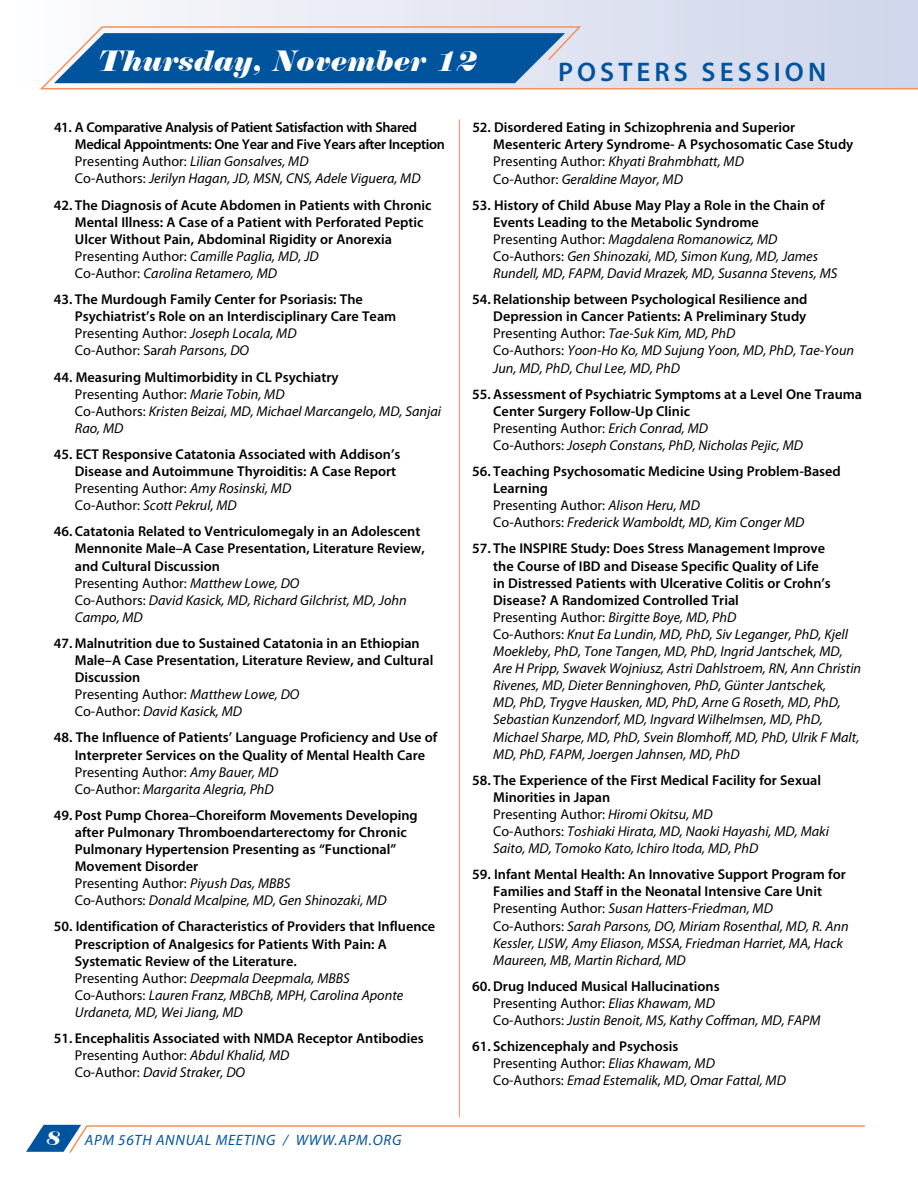
<style>
.page{position:relative;width:918px;height:1188px;background:#fff}
.page>*{position:absolute;margin:0;border:0;box-sizing:border-box;transform-origin:0 0}
.t1{font:italic 28.5px "Normande BT";color:#fff}
.t2{font:600 27px "Myriad Pro";letter-spacing:.15em;color:#00549e}
.t3{font:italic 15px "Myriad Pro";letter-spacing:.05em;color:#00549e}
.t4{font:600 14.25px/17.1px "Myriad Pro";color:#000}
.t5{font:italic 14.25px/17.1px "Myriad Pro";color:#000}
.t6{font:600 14.25px/17.1px "Myriad Pro";letter-spacing:-.025em;color:#000}
.s1{font-weight:400}
.s2{font-weight:400;font-style:italic}
.s3{font-weight:600;font-style:normal}
.s4{font-style:normal}
.s5{font-family:"Normande BT";font-size:19.5px;color:#fff}
</style>
<div class="page">
<div style="left:0;top:0;width:918px;height:88px;background:linear-gradient(to right,#fdfcfe,#cfd5ea)"></div>
<svg style="left:38px;top:25px;width:880px;height:65px;background:#dedbe6"></svg>
<svg style="left:54px;top:33px;width:511px;height:50px;background:#1862a5"></svg>
<svg style="left:26px;top:1125px;width:839px;height:28px"></svg>
<hr style="left:459px;top:119px;width:1px;height:998px;background:#f6905d">
<h1 class="t1" style="left:99px;top:43px;width:382px">Thursday, November 12</h1>
<h2 class="t2" style="left:558px;top:55px;width:270px">POSTERS SESSION</h2>
<p class="t6" style="left:75px;top:118px;width:371px;text-indent:-21px">41. A Comparative Analysis of Patient Satisfaction with Shared Medical Appointments: One Year and Five Years after Inception <span class="s1">Presenting Author:</span> <span class="s2">Lilian Gonsalves, MD<br></span><span class="s1">Co-Authors:</span> <span class="s2">Jerilyn Hagan, JD, MSN, CNS, Adele Viguera, MD</span></p>
<p class="t4" style="left:75px;top:196px;width:358px;text-indent:-21px">42. The Diagnosis of Acute Abdomen in Patients with Chronic Mental Illness: A Case of a Patient with Perforated Peptic Ulcer Without Pain, Abdominal Rigidity or Anorexia <span class="s1">Presenting Author:</span> <span class="s2">Camille Paglia, MD, JD<br></span><span class="s1">Co-Author:</span> <span class="s2">Carolina Retamero, MD</span></p>
<p class="t4" style="left:75px;top:290px;width:323px;text-indent:-21px">43. The Murdough Family Center for Psoriasis: The Psychiatrist’s Role on an Interdisciplinary Care Team <span class="s1">Presenting Author:</span> <span class="s2">Joseph Locala, MD<br></span><span class="s1">Co-Author: Sa</span><span class="s2">rah Parsons, DO</span></p>
<p class="t5" style="left:75px;top:368px;width:368px;text-indent:-21px"><span class="s3">44. Measuring Multimorbidity in CL Psychiatry<br></span><span class="s4">Presenting Author:</span> Marie Tobin, MD<br><span class="s4">Co-Authors:</span> Kristen Beizai, MD, Michael Marcangelo, MD, Sanjai Rao, MD</p>
<p class="t4" style="left:75px;top:445px;width:327px;text-indent:-21px">45. ECT Responsive Catatonia Associated with Addison’s Disease and Autoimmune Thyroiditis: A Case Report <span class="s1">Presenting Author:</span> <span class="s2">Amy Rosinski, MD<br></span><span class="s1">Co-Author:</span> <span class="s2">Scott Pekrul, MD</span></p>
<p class="t4" style="left:75px;top:523px;width:351px;text-indent:-21px">46. Catatonia Related to Ventriculomegaly in an Adolescent Mennonite Male–A Case Presentation, Literature Review, and Cultural Discussion<br><span class="s1">Presenting Author:</span> <span class="s2">Matthew Lowe, DO<br></span><span class="s1">Co-Authors:</span> <span class="s2">David Kasick, MD, Richard Gilchrist, MD, John Campo, MD</span></p>
<p class="t4" style="left:75px;top:634px;width:360px;text-indent:-21px">47. Malnutrition due to Sustained Catatonia in an Ethiopian Male–A Case Presentation, Literature Review, and Cultural Discussion<br><span class="s1">Presenting Author:</span> <span class="s2">Matthew Lowe, DO<br></span><span class="s1">Co-Author:</span> <span class="s2">David Kasick, MD</span></p>
<p class="t4" style="left:75px;top:729px;width:364px;text-indent:-21px">48. The Influence of Patients’ Language Proficiency and Use of Interpreter Services on the Quality of Mental Health Care <span class="s1">Presenting Author:</span> <span class="s2">Amy Bauer, MD<br></span><span class="s1">Co-Author:</span> <span class="s2">Margarita Alegria, PhD</span></p>
<p class="t4" style="left:75px;top:806px;width:344px;text-indent:-21px">49. Post Pump Chorea–Choreiform Movements Developing after Pulmonary Thromboendarterectomy for Chronic Pulmonary Hypertension Presenting as “Functional” Movement Disorder<br><span class="s1">Presenting Author:</span> <span class="s2">Piyush Das, MBBS<br></span><span class="s1">Co-Authors:</span> <span class="s2">Donald Mcalpine, MD, Gen Shinozaki, MD</span></p>
<p class="t4" style="left:75px;top:918px;width:362px;text-indent:-21px">50. Identification of Characteristics of Providers that Influence Prescription of Analgesics for Patients With Pain: A Systematic Review of the Literature.<br><span class="s1">Presenting Author:</span> <span class="s2">Deepmala Deepmala, MBBS<br></span><span class="s1">Co-Authors:</span> <span class="s2">Lauren Franz, MBChB, MPH, Carolina Aponte Urdaneta, MD, Wei Jiang, MD</span></p>
<p class="t4" style="left:75px;top:1029px;width:350px;text-indent:-21px">51. Encephalitis Associated with NMDA Receptor Antibodies<br><span class="s1">Presenting Author:</span> <span class="s2">Abdul Khalid, MD<br></span><span class="s1">Co-Author:</span> <span class="s2">David Straker, DO</span></p>
<p class="t3" style="left:47px;top:1131px;width:356px"><span class="s5">8</span> APM 56TH ANNUAL MEETING / WWW.APM.ORG</p>
<p class="t4" style="left:493px;top:119px;width:362px;text-indent:-21px">52. Disordered Eating in Schizophrenia and Superior Mesenteric Artery Syndrome- A Psychosomatic Case Study <span class="s1">Presenting Author:</span> <span class="s2">Khyati Brahmbhatt, MD<br></span><span class="s1">Co-Author:</span> <span class="s2">Geraldine Mayor, MD</span></p>
<p class="t5" style="left:493px;top:196px;width:346px;text-indent:-21px"><span class="s3">53. History of Child Abuse May Play a Role in the Chain of Events Leading to the Metabolic Syndrome<br></span><span class="s4">Presenting Author:</span> Magdalena Romanowicz, MD <span class="s4">Co-Authors:</span> Gen Shinozaki, MD, Simon Kung, MD, James Rundell, MD, FAPM, David Mrazek, MD, Susanna Stevens, MS</p>
<p class="t4" style="left:493px;top:290px;width:362px;text-indent:-21px">54. Relationship between Psychological Resilience and Depression in Cancer Patients: A Preliminary Study <span class="s1">Presenting Author:</span> <span class="s2">Tae-Suk Kim, MD, PhD<br></span><span class="s1">Co-Authors:</span> <span class="s2">Yoon-Ho Ko, MD Sujung Yoon, MD, PhD, Tae-Youn Jun, MD, PhD, Chul Lee, MD, PhD</span></p>
<p class="t4" style="left:493px;top:385px;width:370px;text-indent:-21px">55. Assessment of Psychiatric Symptoms at a Level One Trauma Center Surgery Follow-Up Clinic<br><span class="s1">Presenting Author:</span> <span class="s2">Erich Conrad, MD<br></span><span class="s1">Co-Authors:</span> <span class="s2">Joseph Constans, PhD, Nicholas Pejic, MD</span></p>
<p class="t4" style="left:493px;top:462px;width:349px;text-indent:-21px">56. Teaching Psychosomatic Medicine Using Problem-Based Learning<br><span class="s1">Presenting Author:</span> <span class="s2">Alison Heru, MD<br></span><span class="s1">Co-Authors:</span> <span class="s2">Frederick Wamboldt, MD, Kim Conger MD</span></p>
<p class="t5" style="left:493px;top:540px;width:369px;text-indent:-21px"><span class="s3">57. The INSPIRE Study: Does Stress Management Improve<br>the Course of IBD and Disease Specific Quality of Life<br>in Distressed Patients with Ulcerative Colitis or Crohn’s Disease? A Randomized Controlled Trial<br></span><span class="s4">Presenting Author:</span> Birgitte Boye, MD, PhD<br><span class="s4">Co-Authors:</span> Knut Ea Lundin, MD, PhD, Siv Leganger, PhD, Kjell Moekleby, PhD, Tone Tangen, MD, PhD, Ingrid Jantschek, MD, Are H Pripp, Swavek Wojniusz, Astri Dahlstroem, RN, Ann Christin Rivenes, MD, Dieter Benninghoven, PhD, Günter Jantschek,<br>MD, PhD, Trygve Hausken, MD, PhD, Arne G Roseth, MD, PhD, Sebastian Kunzendorf, MD, Ingvard Wilhelmsen, MD, PhD, Michael Sharpe, MD, PhD, Svein Blomhoff, MD, PhD, Ulrik F Malt, MD, PhD, FAPM, Joergen Jahnsen, MD, PhD</p>
<p class="t5" style="left:493px;top:771px;width:337px;text-indent:-21px"><span class="s3">58. The Experience of the First Medical Facility for Sexual Minorities in Japan<br></span><span class="s4">Presenting Author:</span> Hiromi Okitsu, MD<br><span class="s4">Co-Authors:</span> Toshiaki Hirata, MD, Naoki Hayashi, MD, Maki Saito, MD, Tomoko Kato, Ichiro Itoda, MD, PhD</p>
<p class="t5" style="left:493px;top:866px;width:357px;text-indent:-21px"><span class="s3">59. Infant Mental Health: An Innovative Support Program for Families and Staff in the Neonatal Intensive Care Unit </span><span class="s4">Presenting Author:</span> Susan Hatters-Friedman, MD<br><span class="s4">Co-Authors:</span> Sarah Parsons, DO, Miriam Rosenthal, MD, R. Ann Kessler, LISW, Amy Eliason, MSSA, Friedman Harriet, MA, Hack Maureen, MB, Martin Richard, MD</p>
<p class="t5" style="left:493px;top:977px;width:329px;text-indent:-21px"><span class="s3">60. Drug Induced Musical Hallucinations<br></span><span class="s4">Presenting Author:</span> Elias Khawam, MD<br><span class="s4">Co-Authors:</span> Justin Benoit, MS, Kathy Coffman, MD, FAPM</p>
<p class="t5" style="left:493px;top:1038px;width:294px;text-indent:-21px"><span class="s3">61. Schizencephaly and Psychosis<br></span><span class="s4">Presenting Author:</span> Elias Khawam, MD<br><span class="s4">Co-Authors:</span> Emad Estemalik, MD, Omar Fattal, MD</p>
</div>
